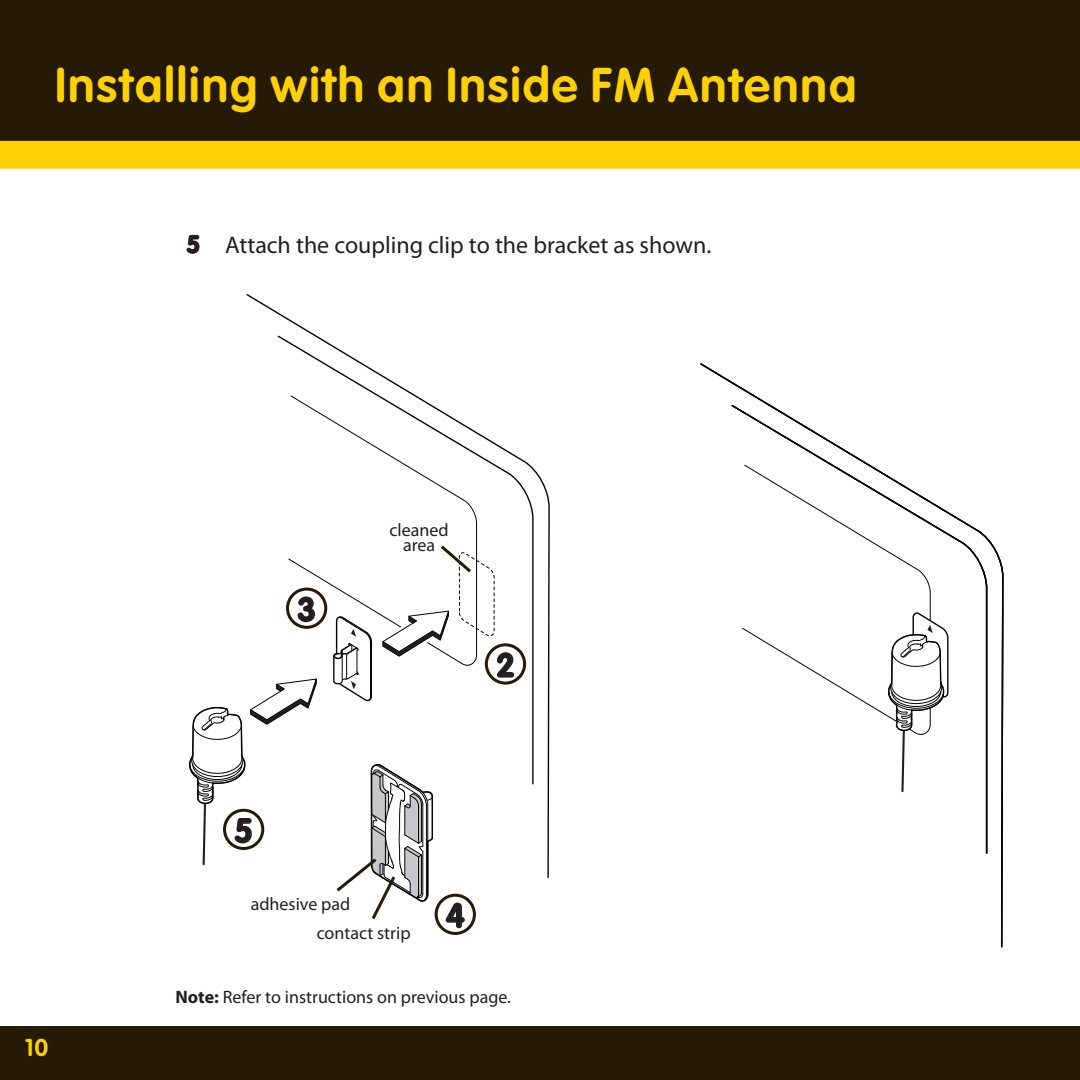
<style>
.page{position:relative;width:1080px;height:1080px;background:#251a05}
.page>*{position:absolute;margin:0;border:0;box-sizing:border-box;transform-origin:0 0}
.t1{font:700 48px "XM Rounded";color:#fed105}
.t2{font:700 33px "XM Rounded";color:#231f20}
.t3{font:24px "Myriad Pro";color:#231f20}
.t4{font:700 24px "XM Rounded";color:#fed105}
.t5{font:18px "Myriad Pro";color:#231f20}
.s1{font-family:"XM Rounded";font-weight:700}
.s2{font-weight:700}
</style>
<div class="page">
<div style="left:0;top:196px;width:1079px;height:830px;background:#fff"></div>
<svg style="left:0;top:141px;width:1079px;height:55px;background:#fee780"></svg>
<svg style="left:1079px;top:141px;width:1px;height:885px"></svg>
<div style="left:699px;top:362px;width:304px;height:585px;background:#fff"></div>
<div style="left:245px;top:294px;width:305px;height:585px;background:#fff"></div>
<svg style="left:186px;top:234px;width:14px;height:33px"></svg>
<div style="left:485px;top:643px;width:41px;height:42px;border:3px solid #251a05;border-radius:50%"></div>
<div style="left:435px;top:894px;width:41px;height:41px;border:3px solid #251a05;border-radius:50%"></div>
<svg style="left:189px;top:505px;width:326px;height:424px;background:#f1f1f1"></svg>
<p class="t1" style="left:54px;top:57px;width:805px">Installing with an Inside FM Antenna</p>
<p class="t3" style="left:186px;top:230px;width:527px"><span class="s1">5</span> Attach the coupling clip to the bracket as shown.</p>
<h3 class="t4" style="left:25px;top:1034px;width:26px">10</h3>
<p class="t2" style="left:297px;top:590px;width:22px">3</p>
<p class="t5" style="left:389px;top:519px;width:61px">cleaned</p>
<p class="t5" style="left:403px;top:534px;width:34px">area</p>
<p class="t2" style="left:495px;top:646px;width:17px">2</p>
<p class="t2" style="left:234px;top:811px;width:22px">5</p>
<p class="t5" style="left:251px;top:893px;width:101px">adhesive pad</p>
<p class="t5" style="left:317px;top:922px;width:95px">contact strip</p>
<p class="t2" style="left:445px;top:896px;width:22px">4</p>
<p class="t5" style="left:176px;top:986px;width:337px"><span class="s2">Note:</span> Refer to instructions on previous page.</p>
</div>
